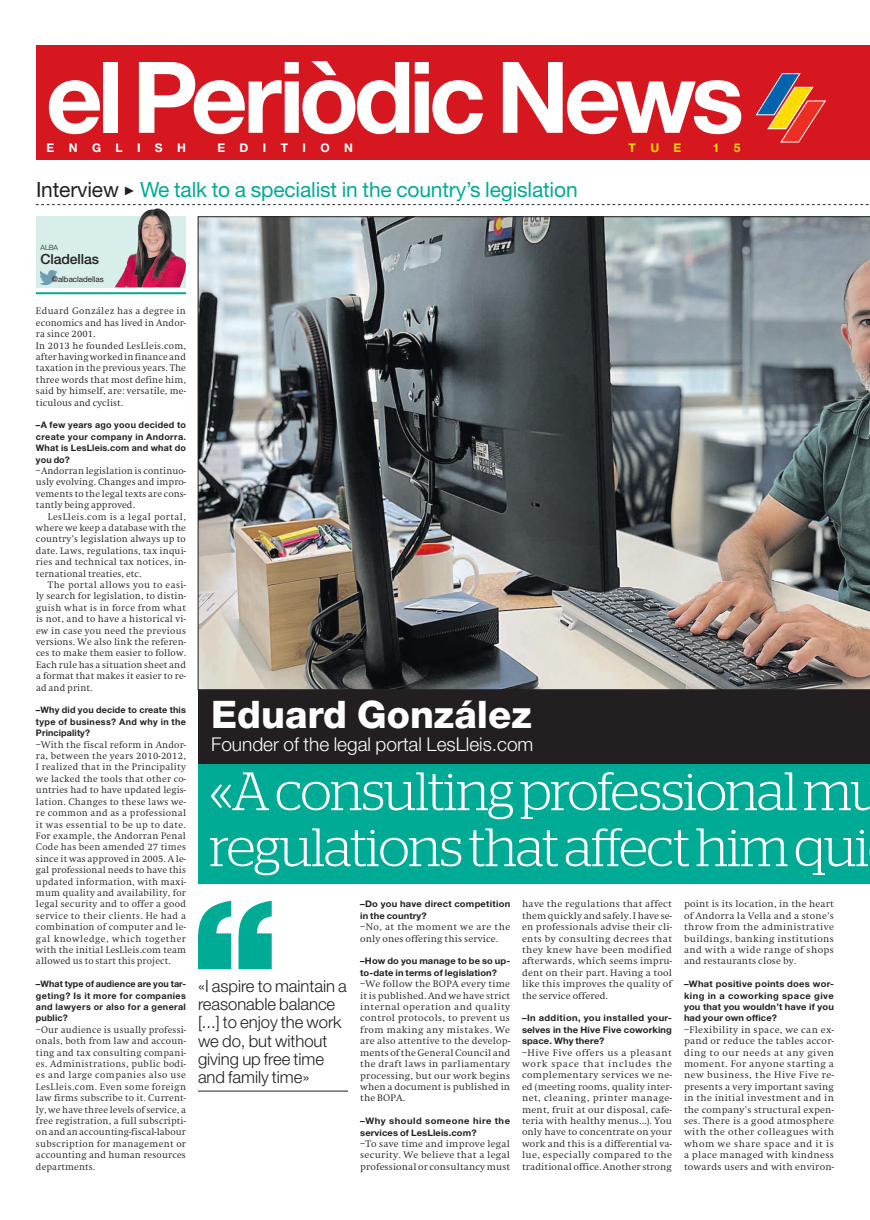
<style>
.page{position:relative;width:870px;height:1220px;background:#fff}
.page>*{position:absolute;margin:0;border:0;box-sizing:border-box;transform-origin:0 0}
.t1{font:700 99.1px "Helvetica Neue LT Std";letter-spacing:-.055em;color:#fff}
.TitL_4x1_Entrevista{font:300 54px/56px "Stag";letter-spacing:-.02em;color:#fff}
.Entre_AntetNombre{font:800 38px "Helvetica Neue LT Std";color:#fff}
.Cintillo{font:21px "Helvetica Neue LT Std";letter-spacing:-.01em;color:#00ab95}
.Entre_AntetNombre-2{font:300 19px "Helvetica Neue LT Std";color:#fff}
.Frase_Txt{font:300 16.7px/18px "Helvetica Neue LT Std";letter-spacing:-.005em;color:#231f20}
.Firma2_Apellido{font:500 14px "Helvetica Neue LT Std";letter-spacing:-.01em;color:#231f20}
.t2{font:700 12px "Helvetica Neue LT Std";letter-spacing:1.205em;color:#fff}
.t3{font:700 12px "Helvetica Neue LT Std";color:#ffdc01}
.Txt_1{font:300 9.1px/11.4px "Swift ND Std";letter-spacing:.01em;color:#231f20;text-align:justify;scale:1.04 1}
.Txt_1-2{font:300 9.1px/11.4px "Swift ND Std";letter-spacing:.01em;color:#231f20;text-align:justify}
.Txt_Sangría{font:300 9.1px/11.4px "Swift ND Std";letter-spacing:.01em;color:#231f20;text-align:justify}
.Txt_1-3{font:700 9px/11.4px "Helvetica Neue LT Std";letter-spacing:.02em;color:#231f20;scale:1.04 1}
.Txt_1-4{font:700 9px/11.4px "Helvetica Neue LT Std";letter-spacing:.02em;color:#231f20;text-align:justify}
.Txt_1-5{font:700 9px/11.4px "Helvetica Neue LT Std";letter-spacing:.04em;color:#231f20;scale:1.04 1}
.t4{font:8px "Helvetica Neue LT Std";letter-spacing:-.005em;color:#231f20}
.Firma2_Nombre{font:300 7.2px "Helvetica Neue LT Std";color:#231f20}
.s1{color:#231f20}
</style>
<div class="page">
<div style="left:36px;top:46px;width:834px;height:114px;background:#d7171f"></div>
<svg style="left:756px;top:73px;width:70px;height:70px"></svg>
<div style="left:198px;top:764px;width:672px;height:120px;background:#00ab95"></div>
<div style="left:198px;top:690px;width:672px;height:74px;background:#231f20"></div>
<img style="left:198px;top:217px;width:672px;height:473px">
<svg style="left:198px;top:901px;width:74px;height:68px"></svg>
<hr style="left:198px;top:1091px;width:150px;height:1px;background:#231f20">
<svg style="left:36px;top:204px;width:833px;height:1px"></svg>
<svg style="left:36px;top:217px;width:150px;height:71px;background:#c9c1c5"></svg>
<hr style="left:36px;top:292px;width:150px;height:2px;background:#00ab95">
<img style="left:122px;top:208px;width:34px;height:67px">
<svg style="left:39px;top:270px;width:19px;height:15px"></svg>
<p class="t1" style="left:46px;top:36px;width:700px">el Periòdic News</p>
<p class="t2" style="left:47px;top:140px;width:141px">ENGLISH</p>
<p class="t2" style="left:217px;top:140px;width:137px">EDITION</p>
<p class="t3" style="left:629px;top:140px;width:54px">TUE</p>
<p class="t3" style="left:713px;top:140px;width:29px">1 5</p>
<p class="Cintillo" style="left:36px;top:177px;width:543px"><span class="s1">Interview</span> <span class="s1">✓</span> We talk to a specialist in the country’s legislation</p>
<p class="Firma2_Nombre" style="left:41px;top:243px;width:19px">ALBA</p>
<p class="t4" style="left:52px;top:274px;width:54px">@albacladellas</p>
<p class="Firma2_Apellido" style="left:41px;top:251px;width:60px">Cladellas</p>
<p class="Txt_1-2" style="left:36px;top:306px;width:152px">Eduard González has a degree in economics and has lived in Andor&shy;ra since 2001.</p>
<p class="Txt_1-2" style="left:36px;top:340px;width:152px">In 2013 he founded LesLleis.com, after having worked in finance and taxation in the previous years. The three words that most define him, said by himself, are: versatile, me&shy;ticulous and cyclist.</p>
<p class="Txt_1-4" style="left:36px;top:419px;width:152px">–A few years ago yoou decided to create your company in Andorra.<br>What is LesLleis.com and what do you do?</p>
<p class="Txt_1-2" style="left:36px;top:465px;width:152px">–Andorran legislation is continuo&shy;usly evolving. Changes and impro&shy;vements to the legal texts are cons&shy;tantly being approved.</p>
<p class="Txt_Sangría" style="left:36px;top:511px;width:152px;text-indent:12px">LesLleis.com is a legal portal, where we keep a database with the country’s legislation always up to date. Laws, regulations, tax inqui&shy;ries and technical tax notices, in&shy;ternational treaties, etc.</p>
<p class="Txt_Sangría" style="left:36px;top:579px;width:152px;text-indent:12px">The portal allows you to easi&shy;ly search for legislation, to distin&shy;guish what is in force from what is not, and to have a historical vi&shy;ew in case you need the previous versions. We also link the referen&shy;ces to make them easier to follow.<br>Each rule has a situation sheet and a format that makes it easier to re&shy;ad and print.</p>
<p class="Txt_1-4" style="left:36px;top:704px;width:152px">–Why did you decide to create this type of business? And why in the Principality?</p>
<p class="Txt_1-2" style="left:36px;top:739px;width:152px">–With the fiscal reform in Andor&shy;ra, between the years 2010-2012, I realized that in the Principality we lacked the tools that other co&shy;untries had to have updated legis&shy;lation. Changes to these laws we&shy;re common and as a professional it was essential to be up to date.<br>For example, the Andorran Penal Code has been amended 27 times since it was approved in 2005. A le&shy;gal professional needs to have this updated information, with maxi&shy;mum quality and availability, for legal security and to offer a good service to their clients. He had a combination of computer and le&shy;gal knowledge, which together with the initial LesLleis.com team allowed us to start this project.</p>
<p class="Txt_1-4" style="left:36px;top:978px;width:152px">–What type of audience are you tar&shy;geting? Is it more for companies and lawyers or also for a general public?</p>
<p class="Txt_1-2" style="left:36px;top:1024px;width:152px">–Our audience is usually professi&shy;onals, both from law and accoun&shy;ting and tax consulting compani&shy;es. Administrations, public bodi&shy;es and large companies also use LesLleis.com. Even some foreign law firms subscribe to it. Current&shy;ly, we have three levels of service, a free registration, a full subscripti&shy;on and an accounting-fiscal-labour subscription for management or accounting and human resources departments.</p>
<p class="Entre_AntetNombre" style="left:211px;top:692px;width:322px">Eduard González</p>
<p class="Entre_AntetNombre-2" style="left:211px;top:733px;width:324px">Founder of the legal portal LesLleis.com</p>
<p class="TitL_4x1_Entrevista" style="left:209px;top:762px;width:675px">«A consulting professional mu regulations that affect him qui</p>
<p class="Frase_Txt" style="left:198px;top:977px;width:150px">«I aspire to maintain a reasonable balance [...] to enjoy the work we do, but without giving up free time and family time»</p>
<p class="Txt_1-3" style="left:360px;top:898px;width:146px">–Do you have direct competition in the country?</p>
<p class="Txt_1" style="left:360px;top:921px;width:146px">–No, at the moment we are the only ones offering this service.</p>
<p class="Txt_1-3" style="left:360px;top:955px;width:146px">–How do you manage to be so up&shy;to-date in terms of legislation?</p>
<p class="Txt_1" style="left:360px;top:978px;width:146px">–We follow the BOPA every time it is published. And we have strict internal operation and quality control protocols, to prevent us from making any mistakes. We are also attentive to the develop&shy;ments of the General Council and the draft laws in parliamentary processing, but our work begins when a document is published in the BOPA.</p>
<p class="Txt_1-5" style="left:360px;top:1115px;width:146px">–Why should someone hire the services of LesLleis.com?</p>
<p class="Txt_1" style="left:360px;top:1138px;width:146px">–To save time and improve legal security. We believe that a legal professional or consultancy must</p>
<p class="Txt_1" style="left:522px;top:898px;width:146px">have the regulations that affect them quickly and safely. I have se&shy;en professionals advise their cli&shy;ents by consulting decrees that they knew have been modified afterwards, which seems impru&shy;dent on their part. Having a tool like this improves the quality of the service offered.</p>
<p class="Txt_1-3" style="left:522px;top:1012px;width:146px;text-align:justify">–In addition, you installed your&shy;selves in the Hive Five coworking space. Why there?</p>
<p class="Txt_1" style="left:522px;top:1047px;width:146px">–Hive Five offers us a pleasant work space that includes the complementary services we ne&shy;ed (meeting rooms, quality inter&shy;net, cleaning, printer manage&shy;ment, fruit at our disposal, cafe&shy;teria with healthy menus...). You only have to concentrate on your work and this is a differential va&shy;lue, especially compared to the traditional office. Another strong</p>
<p class="Txt_1" style="left:684px;top:898px;width:146px">point is its location, in the heart of Andorra la Vella and a stone’s throw from the administrative buildings, banking institutions and with a wide range of shops and restaurants close by.</p>
<p class="Txt_1-3" style="left:684px;top:978px;width:146px;text-align:justify">–What positive points does wor&shy;king in a coworking space give you that you wouldn’t have if you had your own office?</p>
<p class="Txt_1" style="left:684px;top:1024px;width:146px">–Flexibility in space, we can ex&shy;pand or reduce the tables accor&shy;ding to our needs at any given moment. For anyone starting a new business, the Hive Five re&shy;presents a very important saving in the initial investment and in the company’s structural expen&shy;ses. There is a good atmosphere with the other colleagues with whom we share space and it is a place managed with kindness towards users and with environ-</p>
</div>
